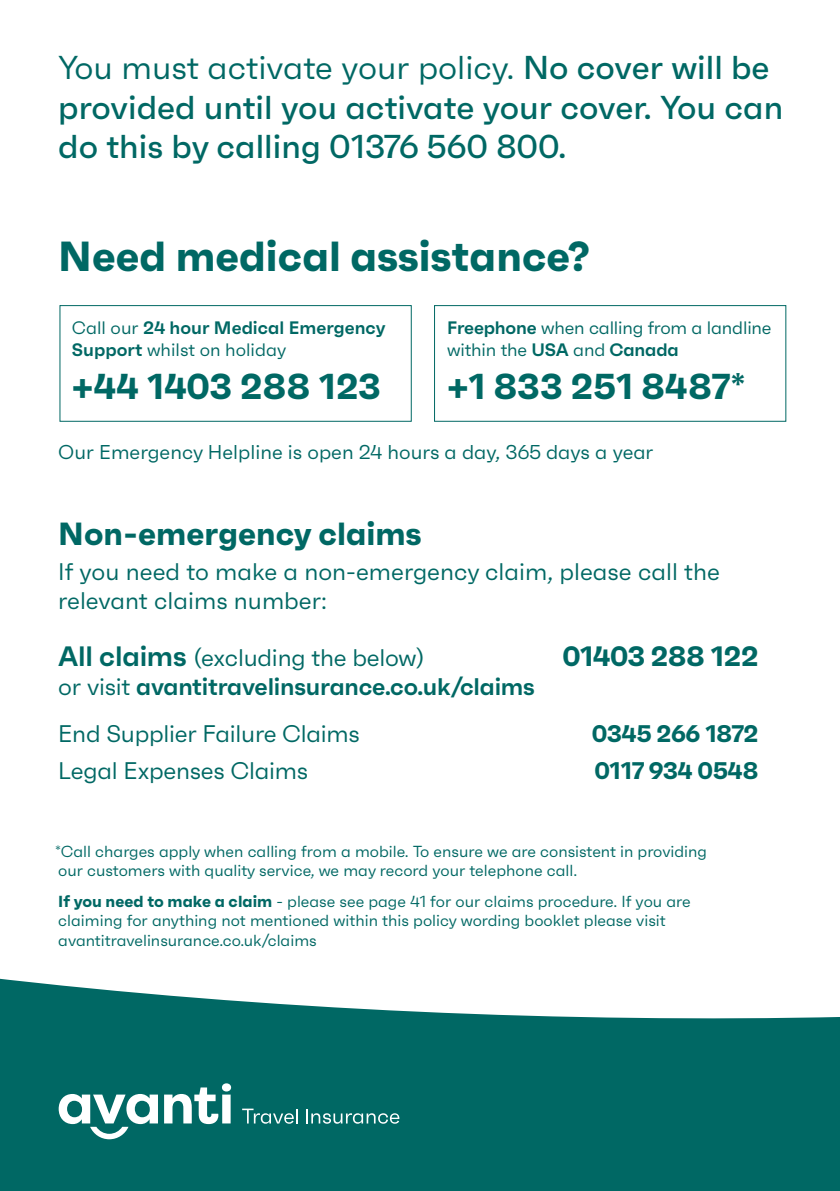
<style>
.page{position:relative;width:840px;height:1191px;background:#fff}
.page>*{position:absolute;margin:0;border:0;box-sizing:border-box;transform-origin:0 0}
.t1{font:700 42px "Faktum";color:#006864}
.t2{font:700 36px "Faktum";color:#006864}
.t3{font:500 33px/39.6px "Faktum";color:#006864}
.t4{font:700 32px "Faktum";color:#006864}
.t5{font:700 28px "Faktum";letter-spacing:-.01em;color:#006864}
.t6{font:24px/28.8px "Faktum";color:#006864}
.t7{font:600 24px/46.8px "Faktum";letter-spacing:-.01em;color:#006864}
.t8{font:700 24px "Faktum";letter-spacing:-.01em;color:#006864}
.t9{font:20px "Faktum";color:#006864}
.t10{font:18px/21.6px "Faktum";letter-spacing:-.01em;color:#006864}
.t11{font:600 18px/21.6px "Faktum";color:#006864}
.t12{font:16px/19.2px "Faktum";color:#006864}
.s1{font-weight:400}
.s2{font-weight:600}
.s3{font-weight:600;font-size:28px}
.s4{font-weight:700}
</style>
<div class="page">
<div style="left:59px;top:305px;width:352px;height:117px;border:1px solid #006864"></div>
<div style="left:434px;top:305px;width:351px;height:117px;border:1px solid #006864"></div>
<svg style="left:0;top:978px;width:839px;height:213px;background:#257e7a"></svg>
<svg style="left:59px;top:1083px;width:172px;height:56px"></svg>
<svg style="left:242px;top:1108px;width:56px;height:15px"></svg>
<svg style="left:306px;top:1108px;width:93px;height:15px"></svg>
<h3 class="t3" style="left:58px;top:48px;width:726px"><span class="s1">You must activate your policy.</span> No cover will be provided until you activate your cover. You can do this by calling 01376 560 800.</h3>
<h1 class="t1" style="left:58px;top:230px;width:532px">Need medical assistance?</h1>
<p class="t11" style="left:72px;top:317px;width:315px"><span class="s1">Call our</span> 24 hour Medical Emergency<br>Support <span class="s1">whilst on holiday</span></p>
<h2 class="t2" style="left:72px;top:364px;width:310px">+44 1403 288 123</h2>
<p class="t10" style="left:447px;top:317px;width:325px"><span class="s2">Freephone</span> when calling from a landline within the <span class="s2">USA</span> and <span class="s2">Canada</span></p>
<h2 class="t2" style="left:447px;top:364px;width:300px">+1 833 251 8487*</h2>
<p class="t9" style="left:58px;top:440px;width:596px">Our Emergency Helpline is open 24 hours a day, 365 days a year</p>
<h3 class="t4" style="left:58px;top:514px;width:364px">Non-emergency claims</h3>
<h3 class="t6" style="left:58px;top:557px;width:662px">If you need to make a non-emergency claim, please call the relevant claims number:</h3>
<h3 class="t6" style="left:58px;top:643px;width:367px"><span class="s3">All claims</span> (excluding the below)</h3>
<h3 class="t5" style="left:562px;top:639px;width:197px">01403 288 122</h3>
<h3 class="t7" style="left:58px;top:663px;width:478px"><span class="s1">or visit</span> avantitravelinsurance.co.uk/claims<br><span class="s1">End Supplier Failure Claims</span></h3>
<h3 class="t8" style="left:591px;top:718px;width:168px">0345 266 1872</h3>
<h3 class="t6" style="left:58px;top:756px;width:251px">Legal Expenses Claims</h3>
<h3 class="t8" style="left:594px;top:755px;width:165px">0117 934 0548</h3>
<p class="t12" style="left:56px;top:841px;width:652px">*Call charges apply when calling from a mobile. To ensure we are consistent in providing our customers with quality service, we may record your telephone call.</p>
<p class="t12" style="left:58px;top:892px;width:633px"><span class="s4">If you need to make a claim</span> - please see page 41 for our claims procedure. If you are claiming for anything not mentioned within this policy wording booklet please visit avantitravelinsurance.co.uk/claims</p>
</div>
